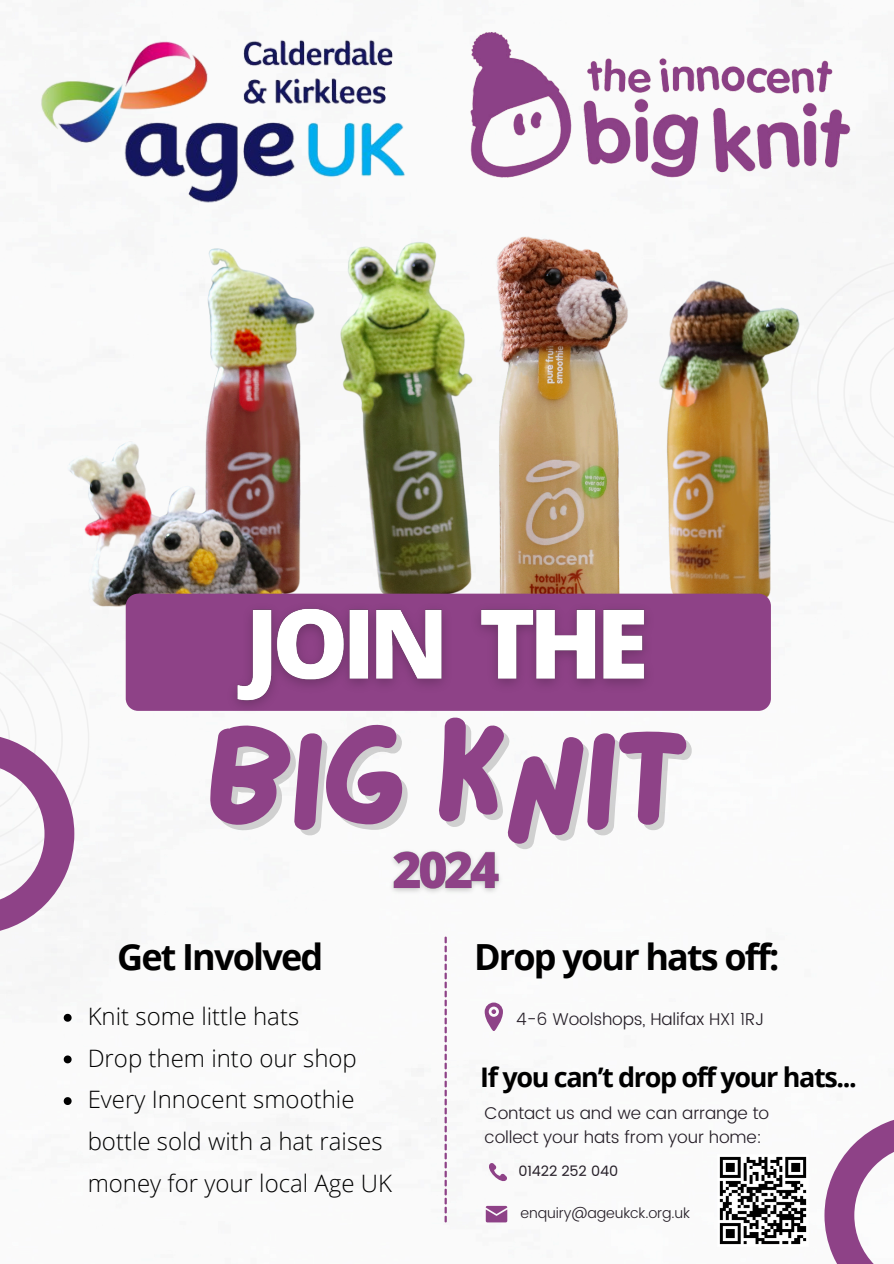
<style>
.page{position:relative;width:894px;height:1264px;background:#fff}
.page>*{position:absolute;margin:0;border:0;box-sizing:border-box;transform-origin:0 0}
.t1{font:140.7px "Lazydog";letter-spacing:-.07em;color:#8e4287}
.t2{font:700 36px "Open Sans";letter-spacing:-.05em;color:#000}
.t3{font:700 27px "Open Sans";letter-spacing:-.05em;color:#000}
.t4{font:300 24px/41.7px "Open Sans";color:#000}
.t5{font:300 17.1px/23.7px "Poppins";letter-spacing:-.01em;color:#251e27}
.t6{font:300 14.4px "Poppins";letter-spacing:-.01em;color:#251e27}
.t7{font:14.4px "Poppins";letter-spacing:-.01em;color:#251e27}
</style>
<div class="page">
<img style="left:68px;top:236px;width:722px;height:415px">
<div style="left:126px;top:593px;width:644px;height:118px;background:#8e4287;border-radius:12px"></div>
<svg style="left:444px;top:936px;width:2px;height:286px"></svg>
<svg style="left:489px;top:1163px;width:18px;height:19px"></svg>
<svg style="left:485px;top:1205px;width:22px;height:17px"></svg>
<svg style="left:484px;top:1002px;width:18px;height:28px"></svg>
<svg style="left:824px;top:1120px;width:69px;height:143px"></svg>
<svg style="left:790px;top:262px;width:103px;height:261px"></svg>
<img style="left:470px;top:19px;width:386px;height:166px">
<img style="left:41px;top:39px;width:405px;height:200px">
<img style="left:221px;top:576px;width:440px;height:135px">
<svg style="left:64px;top:1013px;width:8px;height:8px"></svg>
<svg style="left:64px;top:1055px;width:8px;height:8px"></svg>
<svg style="left:64px;top:1097px;width:8px;height:7px"></svg>
<img style="left:391px;top:850px;width:111px;height:43px">
<svg style="left:0;top:605px;width:89px;height:326px"></svg>
<img style="left:719px;top:1156px;width:88px;height:89px">
<p class="t1" style="left:203px;top:710px;width:491px">BIG KNIT</p>
<p class="t2" style="left:117px;top:931px;width:207px">Get Involved</p>
<h1 class="t2" style="left:474px;top:931px;width:307px">Drop your hats off:</h1>
<p class="t4" style="left:88px;top:994px;width:213px">Knit some little hats</p>
<h4 class="t4" style="left:88px;top:1036px;width:270px">Drop them into our shop</h4>
<p class="t4" style="left:88px;top:1078px;width:306px">Every Innocent smoothie bottle sold with a hat raises money for your local Age UK</p>
<h4 class="t5" style="left:516px;top:1007px;width:249px">4-6 Woolshops, Halifax HX1 1RJ</h4>
<p class="t3" style="left:480px;top:1057px;width:378px">If you can’t drop off your hats...</p>
<p class="t5" style="left:484px;top:1101px;width:286px">Contact us and we can arrange to collect your hats from your home:</p>
<p class="t7" style="left:518px;top:1163px;width:101px">01422 252 040</p>
<p class="t6" style="left:520px;top:1204px;width:171px">enquiry@ageukck.org.uk</p>
</div>
